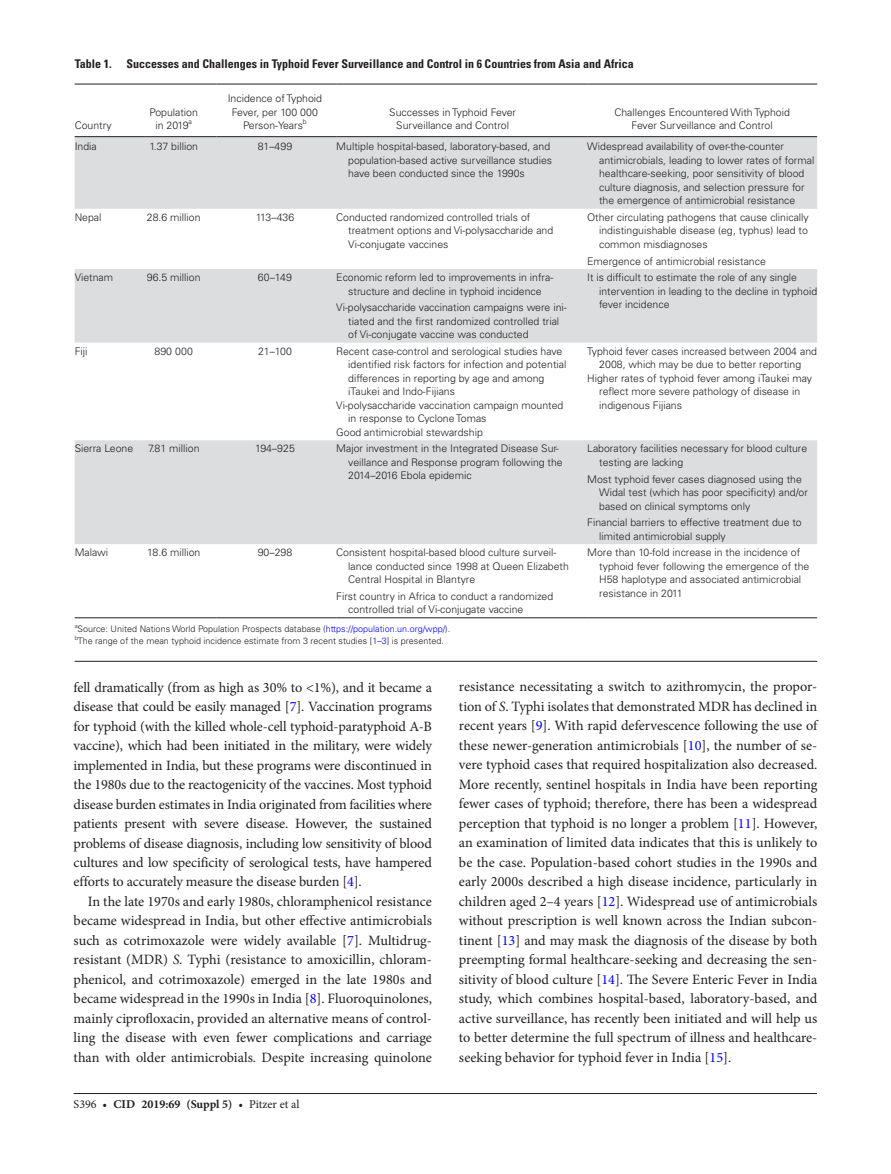
<style>
.page{position:relative;width:891px;height:1174px;background:#fff}
.page>*{position:absolute;margin:0;border:0;box-sizing:border-box;transform-origin:0 0}
.t1{font:14.25px/19.5px "Minion Pro";letter-spacing:-.005em;color:#231f20;text-align:justify}
.t2{font:700 condensed 12px "Univers LT Std";color:#231f20}
.t3{font:700 12px "Minion Pro";color:#231f20}
.t4{font:300 10.5px/13.5px "Univers LT Std";color:#231f20}
.t5{font:300 9px/12px "Univers LT Std";color:#231f20}
.t6{font:300 6.9px "Univers LT Std";color:#231f20}
.s1{color:#00f}
.s2{font-style:italic}
.s3{font-weight:400}
</style>
<div class="page">
<hr style="left:74px;top:1093px;width:743px;height:1px;background:#231f20">
<hr style="left:75px;top:661px;width:742px;height:1px;background:#231f20">
<svg style="left:75px;top:137px;width:742px;height:407px;fill:#dcdddf"></svg>
<hr style="left:75px;top:84px;width:71px;height:1px;background:#231f20">
<hr style="left:75px;top:136px;width:71px;height:1px;background:#231f20">
<hr style="left:146px;top:84px;width:71px;height:1px;background:#231f20">
<hr style="left:146px;top:136px;width:71px;height:1px;background:#231f20">
<hr style="left:217px;top:84px;width:119px;height:1px;background:#231f20">
<hr style="left:217px;top:136px;width:119px;height:1px;background:#231f20">
<hr style="left:336px;top:84px;width:251px;height:1px;background:#231f20">
<hr style="left:336px;top:136px;width:251px;height:1px;background:#231f20">
<hr style="left:587px;top:84px;width:230px;height:1px;background:#231f20">
<hr style="left:75px;top:617px;width:71px;height:1px;background:#231f20">
<hr style="left:146px;top:617px;width:71px;height:1px;background:#231f20">
<hr style="left:217px;top:617px;width:119px;height:1px;background:#231f20">
<hr style="left:587px;top:617px;width:230px;height:1px;background:#231f20">
<hr style="left:336px;top:617px;width:251px;height:1px;background:#231f20">
<hr style="left:587px;top:136px;width:230px;height:1px;background:#231f20">
<p class="t2" style="left:75px;top:56px;width:561px">Table 1. Successes and Challenges in Typhoid Fever Surveillance and Control in 6 Countries from Asia and Africa</p>
<p class="t4" style="left:75px;top:119px;width:39px">Country</p>
<p class="t4" style="left:150px;top:105px;width:50px;text-align:center">Population in 2019</p>
<p class="t6" style="left:189px;top:118px;width:5px">a</p>
<p class="t4" style="left:228px;top:92px;width:96px;text-align:center">Incidence of Typhoid<br>Fever, per 100 000<br>Person-Years</p>
<p class="t6" style="left:303px;top:118px;width:5px">b</p>
<p class="t4" style="left:389px;top:105px;width:128px;text-align:center">Successes in Typhoid Fever<br>Surveillance and Control</p>
<p class="t4" style="left:614px;top:105px;width:177px;text-align:center">Challenges Encountered With Typhoid<br>Fever Surveillance and Control</p>
<p class="t4" style="left:75px;top:140px;width:24px">India</p>
<p class="t4" style="left:149px;top:140px;width:50px">1.37 billion</p>
<p class="t4" style="left:258px;top:140px;width:36px">81–499</p>
<p class="t4" style="left:348px;top:140px;width:205px;text-indent:-12px">Multiple hospital-based, laboratory-based, and population-based active surveillance studies have been conducted since the 1990s</p>
<p class="t4" style="left:599px;top:140px;width:217px;text-indent:-12px">Widespread availability of over-the-counter antimicrobials, leading to lower rates of formal healthcare-seeking, poor sensitivity of blood culture diagnosis, and selection pressure for the emergence of antimicrobial resistance</p>
<p class="t4" style="left:75px;top:210px;width:28px">Nepal</p>
<p class="t4" style="left:147px;top:210px;width:55px">28.6 million</p>
<p class="t4" style="left:256px;top:210px;width:40px">113–436</p>
<p class="t4" style="left:348px;top:210px;width:207px;text-indent:-12px">Conducted randomized controlled trials of treatment options and Vi-polysaccharide and<br>Vi-conjugate vaccines</p>
<p class="t4" style="left:599px;top:210px;width:211px;text-align:justify;text-indent:-12px">Other circulating pathogens that cause clinically indistinguishable disease (eg, typhus) lead to common misdiagnoses</p>
<p class="t4" style="left:587px;top:254px;width:180px">Emergence of antimicrobial resistance</p>
<p class="t4" style="left:75px;top:271px;width:40px">Vietnam</p>
<p class="t4" style="left:147px;top:271px;width:55px">96.5 million</p>
<p class="t4" style="left:258px;top:271px;width:35px">60–149</p>
<p class="t4" style="left:336px;top:271px;width:219px;text-align:center">Economic reform led to improvements in infra&shy;structure and decline in typhoid incidence</p>
<p class="t4" style="left:599px;top:271px;width:220px;text-indent:-12px">It is difficult to estimate the role of any single intervention in leading to the decline in typhoid</p>
<p class="t4" style="left:336px;top:301px;width:232px">Vi-polysaccharide vaccination campaigns were ini-</p>
<p class="t4" style="left:599px;top:298px;width:72px">fever incidence</p>
<p class="t4" style="left:348px;top:314px;width:212px">tiated and the first randomized controlled trial of Vi-conjugate vaccine was conducted</p>
<p class="t4" style="left:75px;top:344px;width:14px">Fiji</p>
<p class="t4" style="left:155px;top:344px;width:40px">890 000</p>
<p class="t4" style="left:258px;top:344px;width:35px">21–100</p>
<p class="t4" style="left:336px;top:344px;width:228px">Recent case-control and serological studies have</p>
<p class="t4" style="left:348px;top:358px;width:220px">identified risk factors for infection and potential</p>
<p class="t4" style="left:348px;top:371px;width:198px">differences in reporting by age and among</p>
<p class="t4" style="left:348px;top:385px;width:108px">iTaukei and Indo-Fijians</p>
<p class="t4" style="left:336px;top:398px;width:229px">Vi-polysaccharide vaccination campaign mounted</p>
<p class="t4" style="left:348px;top:412px;width:140px">in response to Cyclone Tomas</p>
<p class="t4" style="left:336px;top:425px;width:148px">Good antimicrobial stewardship</p>
<p class="t4" style="left:587px;top:344px;width:231px">Typhoid fever cases increased between 2004 and</p>
<p class="t4" style="left:599px;top:358px;width:204px">2008, which may be due to better reporting</p>
<p class="t4" style="left:587px;top:371px;width:226px">Higher rates of typhoid fever among iTaukei may</p>
<p class="t4" style="left:599px;top:385px;width:203px">reflect more severe pathology of disease in</p>
<p class="t4" style="left:599px;top:398px;width:84px">indigenous Fijians</p>
<p class="t4" style="left:75px;top:442px;width:60px">Sierra Leone</p>
<p class="t4" style="left:148px;top:442px;width:53px">7.81 million</p>
<p class="t4" style="left:255px;top:442px;width:41px">194–925</p>
<p class="t4" style="left:348px;top:442px;width:216px;text-indent:-12px">Major investment in the Integrated Disease Sur&shy;veillance and Response program following the<br>2014–2016 Ebola epidemic</p>
<p class="t4" style="left:599px;top:442px;width:210px;text-indent:-12px">Laboratory facilities necessary for blood culture testing are lacking</p>
<p class="t4" style="left:599px;top:472px;width:210px;text-indent:-12px">Most typhoid fever cases diagnosed using the<br>Widal test (which has poor specificity) and/or based on clinical symptoms only</p>
<p class="t4" style="left:599px;top:516px;width:204px;text-indent:-12px">Financial barriers to effective treatment due to limited antimicrobial supply</p>
<p class="t4" style="left:75px;top:546px;width:35px">Malawi</p>
<p class="t4" style="left:147px;top:546px;width:55px">18.6 million</p>
<p class="t4" style="left:258px;top:546px;width:36px">90–298</p>
<p class="t4" style="left:348px;top:546px;width:222px;text-indent:-12px">Consistent hospital-based blood culture surveil&shy;lance conducted since 1998 at Queen Elizabeth<br>Central Hospital in Blantyre</p>
<p class="t4" style="left:599px;top:546px;width:212px;text-indent:-12px">More than 10-fold increase in the incidence of typhoid fever following the emergence of the H58 haplotype and associated antimicrobial resistance in 2011</p>
<p class="t4" style="left:348px;top:589px;width:206px;text-indent:-12px">First country in Africa to conduct a randomized controlled trial of Vi-conjugate vaccine</p>
<p class="t5" style="left:75px;top:622px;width:377px"><sup>a</sup>Source: United Nations World Population Prospects database (<span class="s1">https://population.un.org/wpp/</span>). <sup>b</sup>The range of the mean typhoid incidence estimate from 3 recent studies [<span class="s1">1–3</span>] is presented.</p>
<p class="t1" style="left:74px;top:677px;width:360px">fell dramatically (from as high as 30% to &lt;1%), and it became a disease that could be easily managed [<span class="s1">7</span>]. Vaccination programs for typhoid (with the killed whole-cell typhoid-paratyphoid A-B vaccine), which had been initiated in the military, were widely implemented in India, but these programs were discontinued in the 1980s due to the reactogenicity of the vaccines. Most typhoid disease burden estimates in India originated from facilities where patients present with severe disease. However, the sustained problems of disease diagnosis, including low sensitivity of blood cultures and low specificity of serological tests, have hampered efforts to accurately measure the disease burden [<span class="s1">4</span>].</p>
<p class="t1" style="left:74px;top:892px;width:360px;text-indent:14px">In the late 1970s and early 1980s, chloramphenicol resistance became widespread in India, but other effective antimicrobials such as cotrimoxazole were widely available [<span class="s1">7</span>]. Multidrug&shy;resistant (MDR) <span class="s2">S.</span> Typhi (resistance to amoxicillin, chloram&shy;phenicol, and cotrimoxazole) emerged in the late 1980s and became widespread in the 1990s in India [<span class="s1">8</span>]. Fluoroquinolones, mainly ciprofloxacin, provided an alternative means of control&shy;ling the disease with even fewer complications and carriage than with older antimicrobials. Despite increasing quinolone</p>
<p class="t3" style="left:74px;top:1095px;width:227px"><span class="s3">S396 •</span> CID 2019:69 (Suppl 5) <span class="s3">• Pitzer et al</span></p>
<p class="t1" style="left:459px;top:677px;width:360px">resistance necessitating a switch to azithromycin, the propor&shy;tion of <span class="s2">S</span>. Typhi isolates that demonstrated MDR has declined in recent years [<span class="s1">9</span>]. With rapid defervescence following the use of these newer-generation antimicrobials [<span class="s1">10</span>], the number of se&shy;vere typhoid cases that required hospitalization also decreased.<br>More recently, sentinel hospitals in India have been reporting fewer cases of typhoid; therefore, there has been a widespread perception that typhoid is no longer a problem [<span class="s1">11</span>]. However, an examination of limited data indicates that this is unlikely to be the case. Population-based cohort studies in the 1990s and early 2000s described a high disease incidence, particularly in children aged 2–4 years [<span class="s1">12</span>]. Widespread use of antimicrobials without prescription is well known across the Indian subcon&shy;tinent [<span class="s1">13</span>] and may mask the diagnosis of the disease by both preempting formal healthcare-seeking and decreasing the sen&shy;sitivity of blood culture [<span class="s1">14</span>]. The Severe Enteric Fever in India study, which combines hospital-based, laboratory-based, and active surveillance, has recently been initiated and will help us to better determine the full spectrum of illness and healthcare&shy;seeking behavior for typhoid fever in India [<span class="s1">15</span>].</p>
</div>
